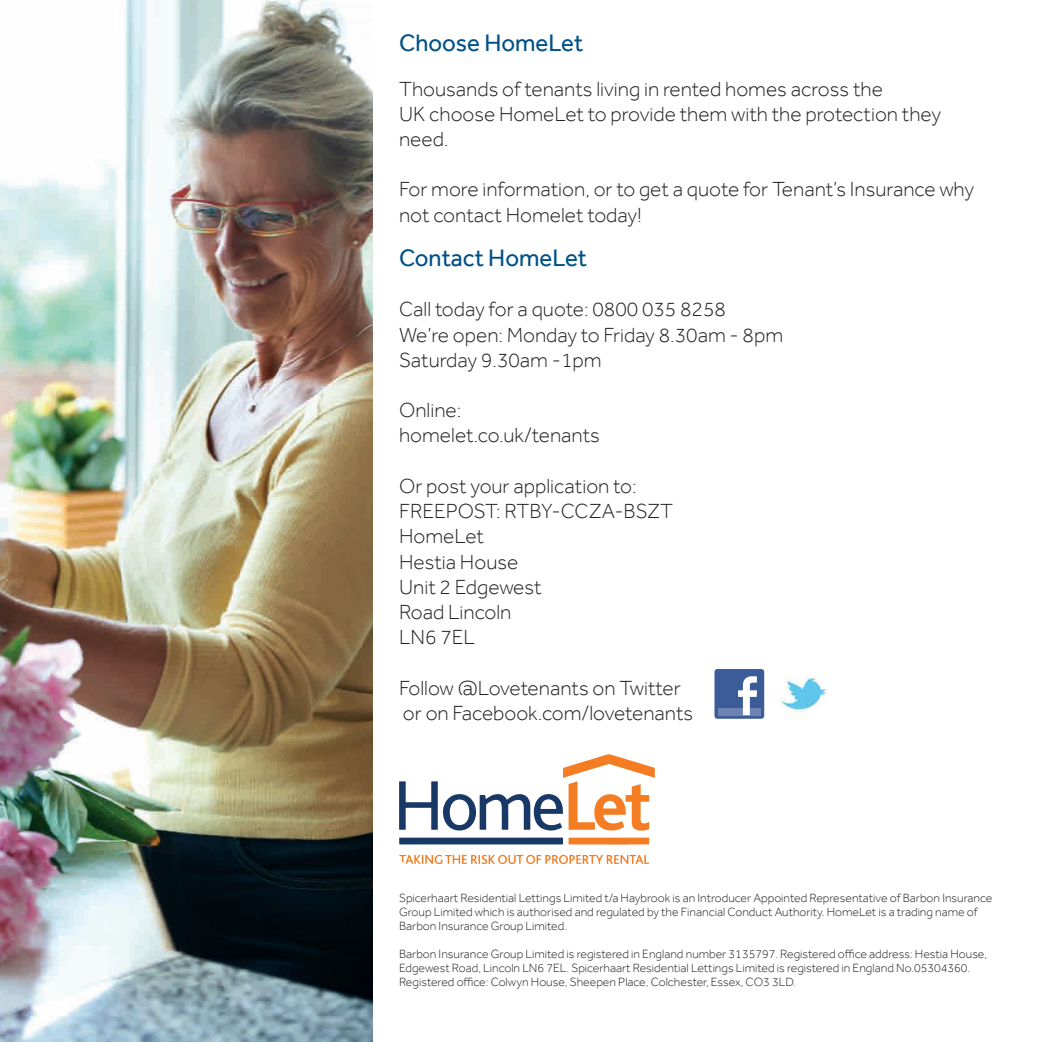
<style>
.page{position:relative;width:1042px;height:1042px;background:#fff}
.page>*{position:absolute;margin:0;border:0;box-sizing:border-box;transform-origin:0 0}
.t1{font:24.5px "Effra";color:#005187}
.t2{font:300 21px/25.2px "Effra";color:#231f20}
.t3{font:300 12.25px/14px "Effra";color:#231f20}
</style>
<div class="page">
<img style="left:0;top:0;width:373px;height:1042px">
<svg style="left:399px;top:754px;width:256px;height:91px"></svg>
<svg style="left:399px;top:854px;width:250px;height:10px"></svg>
<div style="left:714px;top:669px;width:50px;height:50px;background:#3b5b99;border-radius:3px"></div>
<div style="left:718px;top:708px;width:42px;height:7px;background:#6d84b3"></div>
<svg style="left:738px;top:676px;width:19px;height:39px"></svg>
<img style="left:781px;top:677px;width:46px;height:41px">
<h1 class="t1" style="left:399px;top:28px;width:186px">Choose HomeLet</h1>
<h2 class="t2" style="left:399px;top:76px;width:543px">Thousands of tenants living in rented homes across the<br>UK choose HomeLet to provide them with the protection they need.</h2>
<h2 class="t2" style="left:399px;top:176px;width:576px">For more information, or to get a quote for Tenant’s Insurance why not contact Homelet today!</h2>
<h1 class="t1" style="left:399px;top:243px;width:189px">Contact HomeLet</h1>
<h2 class="t2" style="left:399px;top:297px;width:385px">Call today for a quote: 0800 035 8258<br>We’re open: Monday to Friday 8.30am - 8pm<br>Saturday 9.30am -1pm</h2>
<h2 class="t2" style="left:399px;top:397px;width:202px">Online: homelet.co.uk/tenants</h2>
<h2 class="t2" style="left:399px;top:473px;width:276px">Or post your application to:<br>FREEPOST: RTBY-CCZA-BSZT<br>HomeLet<br>Hestia House<br>Unit 2 Edgewest<br>Road Lincoln<br>LN6 7EL</h2>
<h2 class="t2" style="left:399px;top:675px;width:296px">Follow @Lovetenants on Twitter or on Facebook.com/lovetenants</h2>
<p class="t3" style="left:399px;top:890px;width:595px">Spicerhaart Residential Lettings Limited t/a Haybrook is an Introducer Appointed Representative of Barbon Insurance<br>Group Limited which is authorised and regulated by the Financial Conduct Authority. HomeLet is a trading name of<br>Barbon Insurance Group Limited.</p>
<p class="t3" style="left:399px;top:946px;width:589px">Barbon Insurance Group Limited is registered in England number 3135797. Registered office address: Hestia House,<br>Edgewest Road, Lincoln LN6 7EL. Spicerhaart Residential Lettings Limited is registered in England No.05304360.<br>Registered office: Colwyn House, Sheepen Place, Colchester, Essex, CO3 3LD.</p>
</div>
